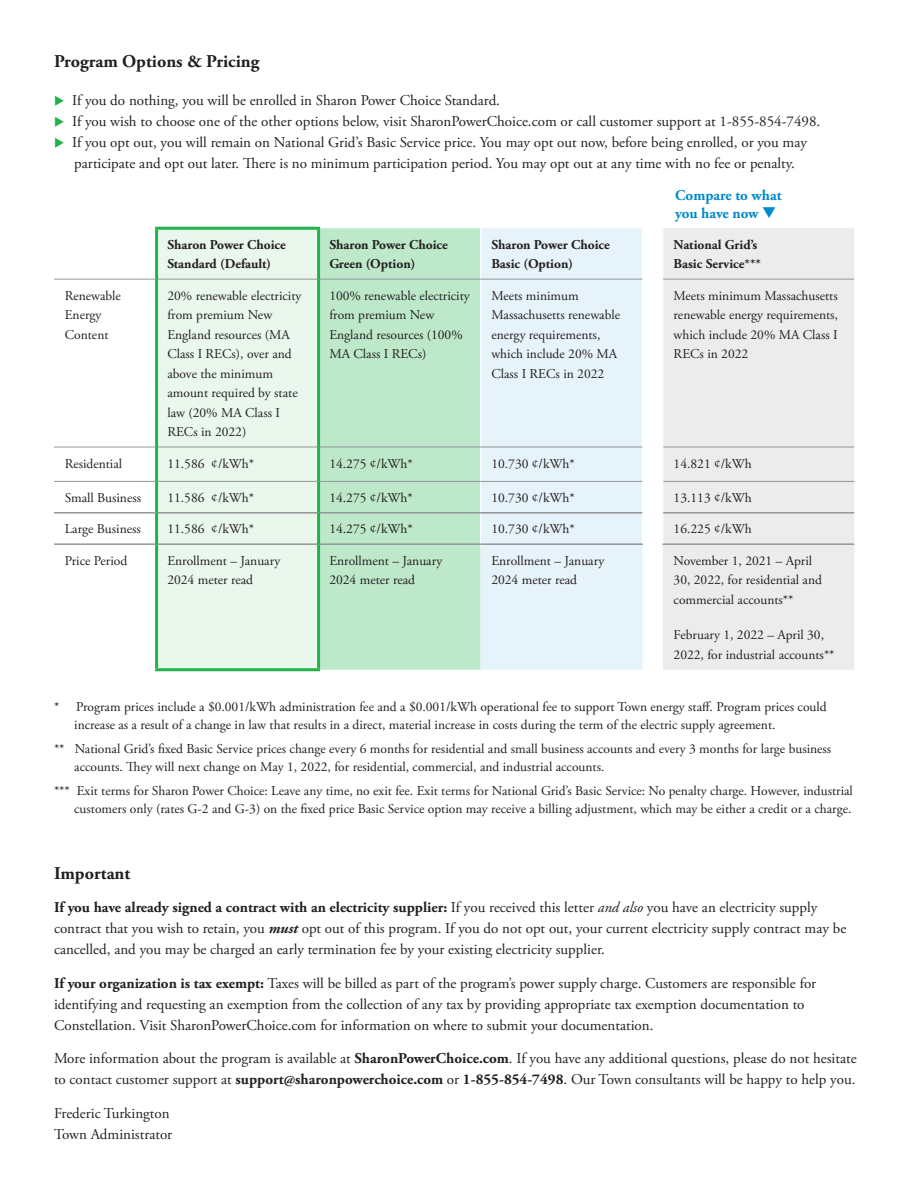
<style>
.page{position:relative;width:918px;height:1188px;background:#fff}
.page>*{position:absolute;margin:0;border:0;box-sizing:border-box;transform-origin:0 0}
.copy{font:700 18px "Adobe Garamond Pro";color:#231f20}
.copy-2{font:15px/21px "Adobe Garamond Pro";color:#231f20}
.t1{font:700 15px/18px "Adobe Garamond Pro";color:#0089cc}
.copy-3{font:13.5px/19.5px "Adobe Garamond Pro";color:#231f20}
.t2{font:700 13.5px/19.5px "Adobe Garamond Pro";color:#231f20}
.s1{color:#22b24c}
.s2{font-weight:700}
.s3{font-style:italic}
.s4{font-weight:700;font-style:italic}
</style>
<div class="page">
<div style="left:158px;top:230px;width:159px;height:438px;background:#e9f7ed"></div>
<div style="left:320px;top:228px;width:161px;height:442px;background:#bde8c9"></div>
<div style="left:481px;top:228px;width:162px;height:442px;background:#e6f3fa"></div>
<div style="left:663px;top:228px;width:191px;height:442px;background:#edecec"></div>
<hr style="left:54px;top:543px;width:101px;height:2px;background:#939598">
<hr style="left:320px;top:543px;width:161px;height:2px;background:#939598">
<hr style="left:481px;top:543px;width:162px;height:2px;background:#939598">
<hr style="left:662px;top:543px;width:192px;height:2px;background:#939598">
<hr style="left:642px;top:228px;width:1px;height:51px;background:#fefefe">
<hr style="left:642px;top:279px;width:1px;height:168px;background:#fefefe">
<hr style="left:642px;top:447px;width:1px;height:34px;background:#fefefe">
<hr style="left:642px;top:481px;width:1px;height:32px;background:#fefefe">
<hr style="left:642px;top:513px;width:1px;height:30px;background:#fefefe">
<hr style="left:158px;top:279px;width:159px;height:1px;background:#939598">
<hr style="left:158px;top:447px;width:159px;height:1px;background:#939598">
<hr style="left:158px;top:481px;width:159px;height:1px;background:#939598">
<hr style="left:158px;top:512px;width:159px;height:2px;background:#939598">
<hr style="left:158px;top:543px;width:159px;height:2px;background:#939598">
<hr style="left:480px;top:228px;width:1px;height:51px;background:#fefefe">
<hr style="left:480px;top:280px;width:1px;height:167px;background:#fefefe">
<hr style="left:480px;top:447px;width:1px;height:34px;background:#fefefe">
<hr style="left:480px;top:482px;width:1px;height:30px;background:#fefefe">
<svg style="left:480px;top:514px;width:1px;height:29px"></svg>
<hr style="left:54px;top:279px;width:101px;height:1px;background:#939598">
<hr style="left:320px;top:279px;width:161px;height:1px;background:#939598">
<hr style="left:481px;top:279px;width:161px;height:1px;background:#939598">
<hr style="left:663px;top:279px;width:191px;height:1px;background:#939598">
<hr style="left:54px;top:447px;width:101px;height:1px;background:#939598">
<hr style="left:320px;top:447px;width:161px;height:1px;background:#939598">
<hr style="left:481px;top:447px;width:161px;height:1px;background:#939598">
<hr style="left:663px;top:447px;width:191px;height:1px;background:#939598">
<hr style="left:54px;top:481px;width:101px;height:1px;background:#939598">
<hr style="left:320px;top:481px;width:161px;height:1px;background:#939598">
<hr style="left:481px;top:481px;width:161px;height:1px;background:#939598">
<hr style="left:663px;top:481px;width:191px;height:1px;background:#939598">
<hr style="left:54px;top:512px;width:101px;height:2px;background:#939598">
<hr style="left:320px;top:512px;width:161px;height:2px;background:#939598">
<hr style="left:481px;top:512px;width:161px;height:2px;background:#939598">
<hr style="left:663px;top:512px;width:191px;height:2px;background:#939598">
<hr style="left:155px;top:227px;width:165px;height:3px;background:#22b24c">
<hr style="left:155px;top:230px;width:3px;height:49px;background:#22b24c">
<hr style="left:155px;top:279px;width:3px;height:168px;background:#22b24c">
<hr style="left:317px;top:279px;width:3px;height:168px;background:#22b24c">
<hr style="left:155px;top:447px;width:3px;height:34px;background:#22b24c">
<hr style="left:317px;top:447px;width:3px;height:34px;background:#22b24c">
<hr style="left:155px;top:481px;width:3px;height:32px;background:#22b24c">
<hr style="left:317px;top:481px;width:3px;height:32px;background:#22b24c">
<hr style="left:155px;top:513px;width:3px;height:31px;background:#22b24c">
<hr style="left:317px;top:513px;width:3px;height:31px;background:#22b24c">
<hr style="left:155px;top:544px;width:3px;height:124px;background:#22b24c">
<hr style="left:317px;top:544px;width:3px;height:124px;background:#22b24c">
<hr style="left:155px;top:668px;width:165px;height:3px;background:#22b24c">
<hr style="left:317px;top:230px;width:3px;height:49px;background:#22b24c">
<p class="copy" style="left:54px;top:51px;width:207px">Program Options &amp; Pricing</p>
<p class="copy-2" style="left:54px;top:91px;width:448px"><span class="s1">◆</span> If you do nothing, you will be enrolled in Sharon Power Choice Standard.</p>
<p class="copy-2" style="left:54px;top:112px;width:768px"><span class="s1">◆</span> If you wish to choose one of the other options below, visit SharonPowerChoice.com or call customer support at 1-855-854-7498.</p>
<p class="copy-2" style="left:54px;top:133px;width:755px;text-align:center"><span class="s1">◆</span> If you opt out, you will remain on National Grid’s Basic Service price. You may opt out now, before being enrolled, or you may participate and opt out later. There is no minimum participation period. You may opt out at any time with no fee or penalty.</p>
<p class="t1" style="left:675px;top:187px;width:108px">Compare to what you have now ❑</p>
<p class="t2" style="left:167px;top:235px;width:120px">Sharon Power Choice<br>Standard (Default)</p>
<p class="t2" style="left:329px;top:235px;width:120px">Sharon Power Choice<br>Green (Option)</p>
<p class="t2" style="left:491px;top:235px;width:120px">Sharon Power Choice<br>Basic (Option)</p>
<p class="t2" style="left:674px;top:235px;width:89px">National Grid’s<br>Basic Service***</p>
<p class="copy-3" style="left:65px;top:286px;width:58px">Renewable<br>Energy<br>Content</p>
<p class="copy-3" style="left:167px;top:286px;width:136px">20% renewable electricity from premium New<br>England resources (MA<br>Class I RECs), over and above the minimum amount required by state law (20% MA Class I<br>RECs in 2022)</p>
<p class="copy-3" style="left:329px;top:286px;width:142px">100% renewable electricity from premium New<br>England resources (100%<br>MA Class I RECs)</p>
<p class="copy-3" style="left:491px;top:286px;width:130px">Meets minimum<br>Massachusetts renewable energy requirements, which include 20% MA<br>Class I RECs in 2022</p>
<p class="copy-3" style="left:674px;top:286px;width:166px;text-align:justify">Meets minimum Massachusetts renewable energy requirements, which include 20% MA Class I RECs in 2022</p>
<p class="copy-3" style="left:65px;top:454px;width:59px">Residential</p>
<p class="copy-3" style="left:167px;top:454px;width:88px">11.586 ¢/kWh*</p>
<p class="copy-3" style="left:329px;top:454px;width:85px">14.275 ¢/kWh*</p>
<p class="copy-3" style="left:491px;top:454px;width:85px">10.730 ¢/kWh*</p>
<p class="copy-3" style="left:674px;top:454px;width:80px">14.821 ¢/kWh</p>
<p class="copy-3" style="left:65px;top:488px;width:78px">Small Business</p>
<p class="copy-3" style="left:167px;top:488px;width:88px">11.586 ¢/kWh*</p>
<p class="copy-3" style="left:329px;top:488px;width:85px">14.275 ¢/kWh*</p>
<p class="copy-3" style="left:491px;top:488px;width:85px">10.730 ¢/kWh*</p>
<p class="copy-3" style="left:674px;top:488px;width:80px">13.113 ¢/kWh</p>
<p class="copy-3" style="left:65px;top:520px;width:78px">Large Business</p>
<p class="copy-3" style="left:167px;top:520px;width:88px">11.586 ¢/kWh*</p>
<p class="copy-3" style="left:329px;top:520px;width:85px">14.275 ¢/kWh*</p>
<p class="copy-3" style="left:491px;top:520px;width:85px">10.730 ¢/kWh*</p>
<p class="copy-3" style="left:674px;top:520px;width:80px">16.225 ¢/kWh</p>
<p class="copy-3" style="left:65px;top:551px;width:64px">Price Period</p>
<p class="copy-3" style="left:167px;top:551px;width:115px">Enrollment – January<br>2024 meter read</p>
<p class="copy-3" style="left:329px;top:551px;width:115px">Enrollment – January<br>2024 meter read</p>
<p class="copy-3" style="left:491px;top:551px;width:115px">Enrollment – January<br>2024 meter read</p>
<p class="copy-3" style="left:674px;top:551px;width:150px">November 1, 2021 – April<br>30, 2022, for residential and commercial accounts**</p>
<p class="copy-3" style="left:674px;top:626px;width:163px">February 1, 2022 – April 30,<br>2022, for industrial accounts**</p>
<p class="copy-3" style="left:74px;top:698px;width:754px;line-height:18px;text-indent:-20px">* Program prices include a $0.001/kWh administration fee and a $0.001/kWh operational fee to support Town energy staff. Program prices could increase as a result of a change in law that results in a direct, material increase in costs during the term of the electric supply agreement.</p>
<p class="copy-3" style="left:74px;top:740px;width:759px;line-height:17.7px;text-indent:-20px">** National Grid’s fixed Basic Service prices change every 6 months for residential and small business accounts and every 3 months for large business accounts. They will next change on May 1, 2022, for residential, commercial, and industrial accounts.</p>
<p class="copy-3" style="left:54px;top:782px;width:800px;line-height:18px;text-align:right">*** Exit terms for Sharon Power Choice: Leave any time, no exit fee. Exit terms for National Grid’s Basic Service: No penalty charge. However, industrial customers only (rates G-2 and G-3) on the fixed price Basic Service option may receive a billing adjustment, which may be either a credit or a charge.</p>
<p class="copy" style="left:54px;top:863px;width:78px">Important</p>
<p class="copy-2" style="left:54px;top:898px;width:794px"><span class="s2">If you have already signed a contract with an electricity supplier:</span> If you received this letter <span class="s3">and also</span> you have an electricity supply contract that you wish to retain, you <span class="s4">must</span> opt out of this program. If you do not opt out, your current electricity supply contract may be cancelled, and you may be charged an early termination fee by your existing electricity supplier.</p>
<p class="copy-2" style="left:54px;top:973px;width:764px"><span class="s2">If your organization is tax exempt:</span> Taxes will be billed as part of the program’s power supply charge. Customers are responsible for identifying and requesting an exemption from the collection of any tax by providing appropriate tax exemption documentation to<br>Constellation. Visit SharonPowerChoice.com for information on where to submit your documentation.</p>
<p class="copy-2" style="left:54px;top:1049px;width:804px">More information about the program is available at <span class="s2">SharonPowerChoice.com</span>. If you have any additional questions, please do not hesitate to contact customer support at <span class="s2">support@sharonpowerchoice.com</span> or <span class="s2">1-855-854-7498</span>. Our Town consultants will be happy to help you.</p>
<p class="copy-2" style="left:54px;top:1103px;width:120px">Frederic Turkington<br>Town Administrator</p>
</div>
